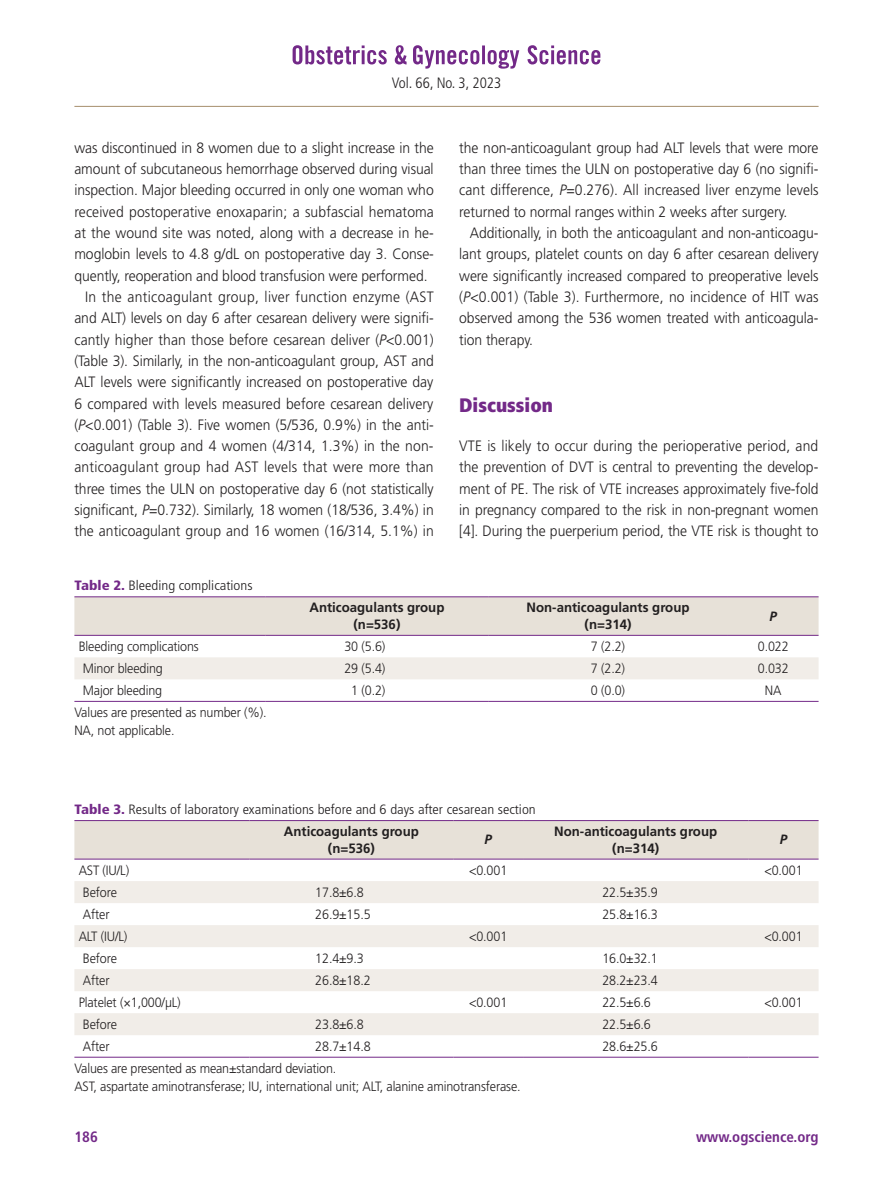
<style>
.page{position:relative;width:893px;height:1191px;background:#fff}
.page>*{position:absolute;margin:0;border:0;box-sizing:border-box;transform-origin:0 0}
.제목1-보라{font:900 condensed 19.5px "Frutiger LT Std";color:#732988}
.본문_영문{font:300 15px/21.3px "Frutiger LT Std";letter-spacing:-.005em;color:#221f20;text-align:justify;scale:.93 1}
.제목밑_본문{font:300 15px/21.3px "Frutiger LT Std";letter-spacing:-.005em;color:#221f20;text-align:justify;scale:.93 1}
.t1{font:700 condensed 15px "Frutiger LT Std";color:#732988}
.t2{font:300 condensed 15px "Frutiger LT Std";color:#221f20}
.표내용{font:300 13.5px "Frutiger LT Std";letter-spacing:-.01em;color:#221f20;scale:.93 1}
.표_설명{font:300 13.5px "Frutiger LT Std";letter-spacing:-.01em;color:#221f20;scale:.93 1}
.표머리{font:700 13.5px "Frutiger LT Std";color:#221f20}
.표_타이틀{font:300 condensed 13.5px "Frutiger LT Std";color:#221f20;scale:1.1 1}
.표머리-2{font:italic 700 13.5px "Frutiger LT Std";color:#221f20}
.s1{font-style:italic}
.s2{font-weight:900;color:#732988}
</style>
<div class="page">
<hr style="left:74px;top:106px;width:745px;height:1px;background:#ac9575">
<svg style="left:527px;top:45px;width:73px;height:19px"></svg>
<svg style="left:413px;top:45px;width:106px;height:24px"></svg>
<svg style="left:293px;top:45px;width:114px;height:19px"></svg>
<div style="left:74px;top:821px;width:745px;height:37px;background:#e7e1d8"></div>
<svg style="left:74px;top:881px;width:745px;height:154px;fill:#f1ede8"></svg>
<hr style="left:74px;top:820px;width:175px;height:1px;background:#732988">
<hr style="left:249px;top:820px;width:204px;height:1px;background:#732988">
<hr style="left:453px;top:820px;width:70px;height:1px;background:#732988">
<hr style="left:523px;top:820px;width:225px;height:1px;background:#732988">
<hr style="left:748px;top:820px;width:71px;height:1px;background:#732988">
<hr style="left:74px;top:858px;width:175px;height:1px;background:#732988">
<hr style="left:249px;top:858px;width:204px;height:1px;background:#732988">
<hr style="left:453px;top:858px;width:70px;height:1px;background:#732988">
<hr style="left:523px;top:858px;width:225px;height:1px;background:#732988">
<hr style="left:748px;top:858px;width:71px;height:1px;background:#732988">
<hr style="left:74px;top:1057px;width:175px;height:1px;background:#732988">
<hr style="left:249px;top:1057px;width:204px;height:1px;background:#732988">
<hr style="left:453px;top:1057px;width:70px;height:1px;background:#732988">
<hr style="left:523px;top:1057px;width:225px;height:1px;background:#732988">
<hr style="left:748px;top:1057px;width:71px;height:1px;background:#732988">
<div style="left:74px;top:597px;width:745px;height:38px;background:#e7e1d8"></div>
<div style="left:74px;top:657px;width:745px;height:22px;background:#f1ede8"></div>
<hr style="left:74px;top:596px;width:192px;height:1px;background:#732988">
<hr style="left:266px;top:596px;width:222px;height:1px;background:#732988">
<hr style="left:488px;top:596px;width:240px;height:1px;background:#732988">
<hr style="left:728px;top:596px;width:91px;height:1px;background:#732988">
<hr style="left:74px;top:635px;width:192px;height:1px;background:#732988">
<hr style="left:266px;top:635px;width:222px;height:1px;background:#732988">
<hr style="left:488px;top:635px;width:240px;height:1px;background:#732988">
<hr style="left:728px;top:635px;width:91px;height:1px;background:#732988">
<hr style="left:74px;top:701px;width:192px;height:1px;background:#732988">
<hr style="left:266px;top:701px;width:222px;height:1px;background:#732988">
<hr style="left:488px;top:701px;width:240px;height:1px;background:#732988">
<hr style="left:728px;top:701px;width:91px;height:1px;background:#732988">
<p class="t2" style="left:392px;top:74px;width:111px">Vol. 66, No. 3, 2023</p>
<p class="제목밑_본문" style="left:74px;top:137px;width:388px">was discontinued in 8 women due to a slight increase in the amount of subcutaneous hemorrhage observed during visual inspection. Major bleeding occurred in only one woman who received postoperative enoxaparin; a subfascial hematoma at the wound site was noted, along with a decrease in he&shy;moglobin levels to 4.8 g/dL on postoperative day 3. Conse&shy;quently, reoperation and blood transfusion were performed.</p>
<p class="본문_영문" style="left:74px;top:286px;width:388px;text-indent:11px">In the anticoagulant group, liver function enzyme (AST and ALT) levels on day 6 after cesarean delivery were signifi&shy;cantly higher than those before cesarean deliver (<span class="s1">P</span>&lt;0.001) (Table 3). Similarly, in the non-anticoagulant group, AST and ALT levels were significantly increased on postoperative day 6 compared with levels measured before cesarean delivery (<span class="s1">P</span>&lt;0.001) (Table 3). Five women (5/536, 0.9%) in the anti&shy;coagulant group and 4 women (4/314, 1.3%) in the non&shy;anticoagulant group had AST levels that were more than three times the ULN on postoperative day 6 (not statistically significant, <span class="s1">P</span>=0.732). Similarly, 18 women (18/536, 3.4%) in the anticoagulant group and 16 women (16/314, 5.1%) in</p>
<p class="본문_영문" style="left:459px;top:137px;width:388px">the non-anticoagulant group had ALT levels that were more than three times the ULN on postoperative day 6 (no signifi&shy;cant difference, <span class="s1">P</span>=0.276). All increased liver enzyme levels returned to normal ranges within 2 weeks after surgery.</p>
<p class="본문_영문" style="left:459px;top:222px;width:388px;text-indent:11px">Additionally, in both the anticoagulant and non-anticoagu&shy;lant groups, platelet counts on day 6 after cesarean delivery were significantly increased compared to preoperative levels (<span class="s1">P</span>&lt;0.001) (Table 3). Furthermore, no incidence of HIT was observed among the 536 women treated with anticoagula&shy;tion therapy.</p>
<p class="제목1-보라" style="left:459px;top:393px;width:95px">Discussion</p>
<p class="제목밑_본문" style="left:459px;top:435px;width:388px">VTE is likely to occur during the perioperative period, and the prevention of DVT is central to preventing the develop&shy;ment of PE. The risk of VTE increases approximately five-fold in pregnancy compared to the risk in non-pregnant women [4]. During the puerperium period, the VTE risk is thought to</p>
<p class="표_타이틀" style="left:74px;top:577px;width:163px"><span class="s2">Table 2.</span> Bleeding complications</p>
<p class="표머리" style="left:309px;top:599px;width:136px">Anticoagulants group</p>
<p class="표머리" style="left:353px;top:616px;width:48px">(n=536)</p>
<p class="표머리" style="left:527px;top:599px;width:164px">Non-anticoagulants group</p>
<p class="표머리" style="left:585px;top:616px;width:48px">(n=314)</p>
<p class="표머리-2" style="left:770px;top:608px;width:9px">P</p>
<p class="표내용" style="left:79px;top:638px;width:131px">Bleeding complications</p>
<p class="표내용" style="left:344px;top:638px;width:46px">30 (5.6)</p>
<p class="표내용" style="left:591px;top:638px;width:38px">7 (2.2)</p>
<p class="표내용" style="left:758px;top:638px;width:35px">0.022</p>
<p class="표내용" style="left:83px;top:660px;width:88px">Minor bleeding</p>
<p class="표내용" style="left:344px;top:660px;width:46px">29 (5.4)</p>
<p class="표내용" style="left:591px;top:660px;width:38px">7 (2.2)</p>
<p class="표내용" style="left:758px;top:660px;width:35px">0.032</p>
<p class="표내용" style="left:83px;top:682px;width:87px">Major bleeding</p>
<p class="표내용" style="left:351px;top:682px;width:38px">1 (0.2)</p>
<p class="표내용" style="left:591px;top:682px;width:38px">0 (0.0)</p>
<p class="표내용" style="left:765px;top:682px;width:19px">NA</p>
<p class="표_설명" style="left:74px;top:704px;width:208px">Values are presented as number (%).</p>
<p class="표_설명" style="left:74px;top:722px;width:109px">NA, not applicable.</p>
<p class="표_타이틀" style="left:74px;top:801px;width:421px"><span class="s2">Table 3.</span> Results of laboratory examinations before and 6 days after cesarean section</p>
<p class="표머리" style="left:284px;top:823px;width:136px">Anticoagulants group</p>
<p class="표머리" style="left:328px;top:840px;width:48px">(n=536)</p>
<p class="표머리-2" style="left:484px;top:831px;width:9px">P</p>
<p class="표머리" style="left:554px;top:823px;width:164px">Non-anticoagulants group</p>
<p class="표머리" style="left:612px;top:840px;width:48px">(n=314)</p>
<p class="표머리-2" style="left:780px;top:831px;width:9px">P</p>
<p class="표내용" style="left:79px;top:862px;width:56px">AST (IU/L)</p>
<p class="표내용" style="left:469px;top:862px;width:43px">&lt;0.001</p>
<p class="표내용" style="left:764px;top:862px;width:43px">&lt;0.001</p>
<p class="표내용" style="left:83px;top:884px;width:38px">Before</p>
<p class="표내용" style="left:315px;top:884px;width:54px">17.8±6.8</p>
<p class="표내용" style="left:602px;top:884px;width:61px">22.5±35.9</p>
<p class="표내용" style="left:83px;top:906px;width:30px">After</p>
<p class="표내용" style="left:315px;top:906px;width:61px">26.9±15.5</p>
<p class="표내용" style="left:602px;top:906px;width:61px">25.8±16.3</p>
<p class="표내용" style="left:79px;top:928px;width:54px">ALT (IU/L)</p>
<p class="표내용" style="left:469px;top:928px;width:43px">&lt;0.001</p>
<p class="표내용" style="left:764px;top:928px;width:43px">&lt;0.001</p>
<p class="표내용" style="left:83px;top:950px;width:38px">Before</p>
<p class="표내용" style="left:315px;top:950px;width:54px">12.4±9.3</p>
<p class="표내용" style="left:602px;top:950px;width:61px">16.0±32.1</p>
<p class="표내용" style="left:83px;top:972px;width:30px">After</p>
<p class="표내용" style="left:315px;top:972px;width:61px">26.8±18.2</p>
<p class="표내용" style="left:602px;top:972px;width:61px">28.2±23.4</p>
<p class="표내용" style="left:79px;top:994px;width:111px">Platelet (×1,000/µL)</p>
<p class="표내용" style="left:469px;top:994px;width:43px">&lt;0.001</p>
<p class="표내용" style="left:602px;top:994px;width:54px">22.5±6.6</p>
<p class="표내용" style="left:764px;top:994px;width:43px">&lt;0.001</p>
<p class="표내용" style="left:83px;top:1016px;width:38px">Before</p>
<p class="표내용" style="left:315px;top:1016px;width:54px">23.8±6.8</p>
<p class="표내용" style="left:602px;top:1016px;width:54px">22.5±6.6</p>
<p class="표내용" style="left:83px;top:1038px;width:30px">After</p>
<p class="표내용" style="left:315px;top:1038px;width:61px">28.7±14.8</p>
<p class="표내용" style="left:602px;top:1038px;width:61px">28.6±25.6</p>
<p class="표_설명" style="left:74px;top:1060px;width:283px">Values are presented as mean±standard deviation.</p>
<p class="표_설명" style="left:74px;top:1078px;width:481px">AST, aspartate aminotransferase; IU, international unit; ALT, alanine aminotransferase.</p>
<p class="t1" style="left:74px;top:1128px;width:25px">186</p>
<p class="t1" style="left:696px;top:1128px;width:124px">www.ogscience.org</p>
</div>
